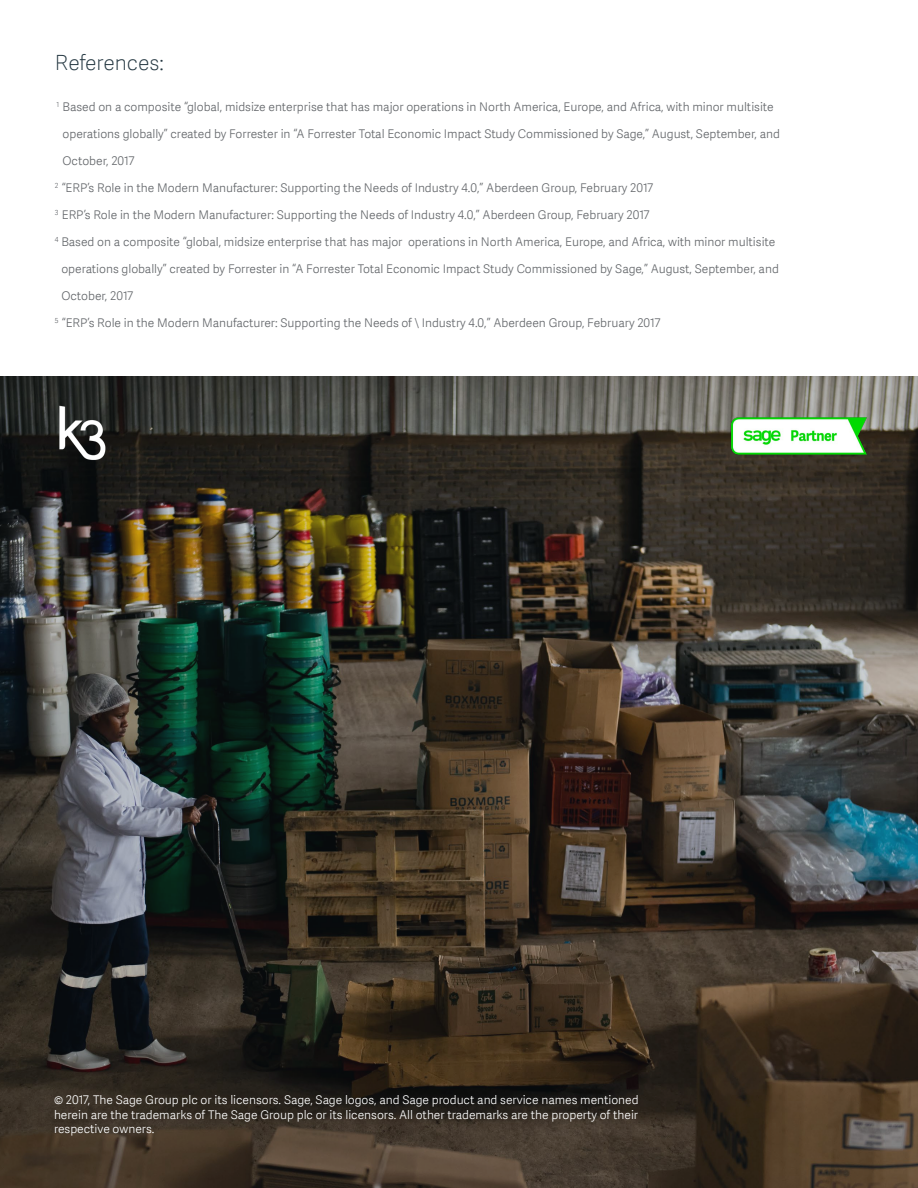
<style>
.page{position:relative;width:918px;height:1188px;background:#fff}
.page>*{position:absolute;margin:0;border:0;box-sizing:border-box;transform-origin:0 0}
.t1{font:21px "Adelle Sans SAGE Th";color:#243741}
.t2{font:12px "Adelle Sans SAGE Lt";color:#63666a}
.t3{font:12px/14.4px "Adelle Sans SAGE Lt";color:#fff;text-align:justify}
</style>
<div class="page">
<img style="left:0;top:376px;width:918px;height:812px">
<img style="left:714px;top:401px;width:171px;height:69px">
<img style="left:55px;top:401px;width:53px;height:65px">
<h1 class="t1" style="left:55px;top:48px;width:111px">References:</h1>
<p class="t2" style="left:57px;top:98px;width:719px"><sup>1</sup> Based on a composite “global, midsize enterprise that has major operations in North America, Europe, and Africa, with minor multisite</p>
<p class="t2" style="left:63px;top:125px;width:719px">operations globally” created by Forrester in “A Forrester Total Economic Impact Study Commissioned by Sage,” August, September, and</p>
<p class="t2" style="left:63px;top:152px;width:73px">October, 2017</p>
<p class="t2" style="left:55px;top:179px;width:600px"><sup>2</sup> “ERP’s Role in the Modern Manufacturer: Supporting the Needs of Industry 4.0,” Aberdeen Group, February 2017</p>
<p class="t2" style="left:55px;top:206px;width:596px"><sup>3</sup> ERP’s Role in the Modern Manufacturer: Supporting the Needs of Industry 4.0,” Aberdeen Group, February 2017</p>
<p class="t2" style="left:55px;top:233px;width:722px"><sup>4</sup> Based on a composite “global, midsize enterprise that has major operations in North America, Europe, and Africa, with minor multisite</p>
<p class="t2" style="left:61px;top:260px;width:719px">operations globally” created by Forrester in “A Forrester Total Economic Impact Study Commissioned by Sage,” August, September, and</p>
<p class="t2" style="left:61px;top:287px;width:73px">October, 2017</p>
<p class="t2" style="left:55px;top:314px;width:607px"><sup>5</sup> “ERP’s Role in the Modern Manufacturer: Supporting the Needs of \ Industry 4.0,” Aberdeen Group, February 2017</p>
<p class="t3" style="left:54px;top:1092px;width:586px">© 2017, The Sage Group plc or its licensors. Sage, Sage logos, and Sage product and service names mentioned herein are the trademarks of The Sage Group plc or its licensors. All other trademarks are the property of their respective owners.</p>
</div>
